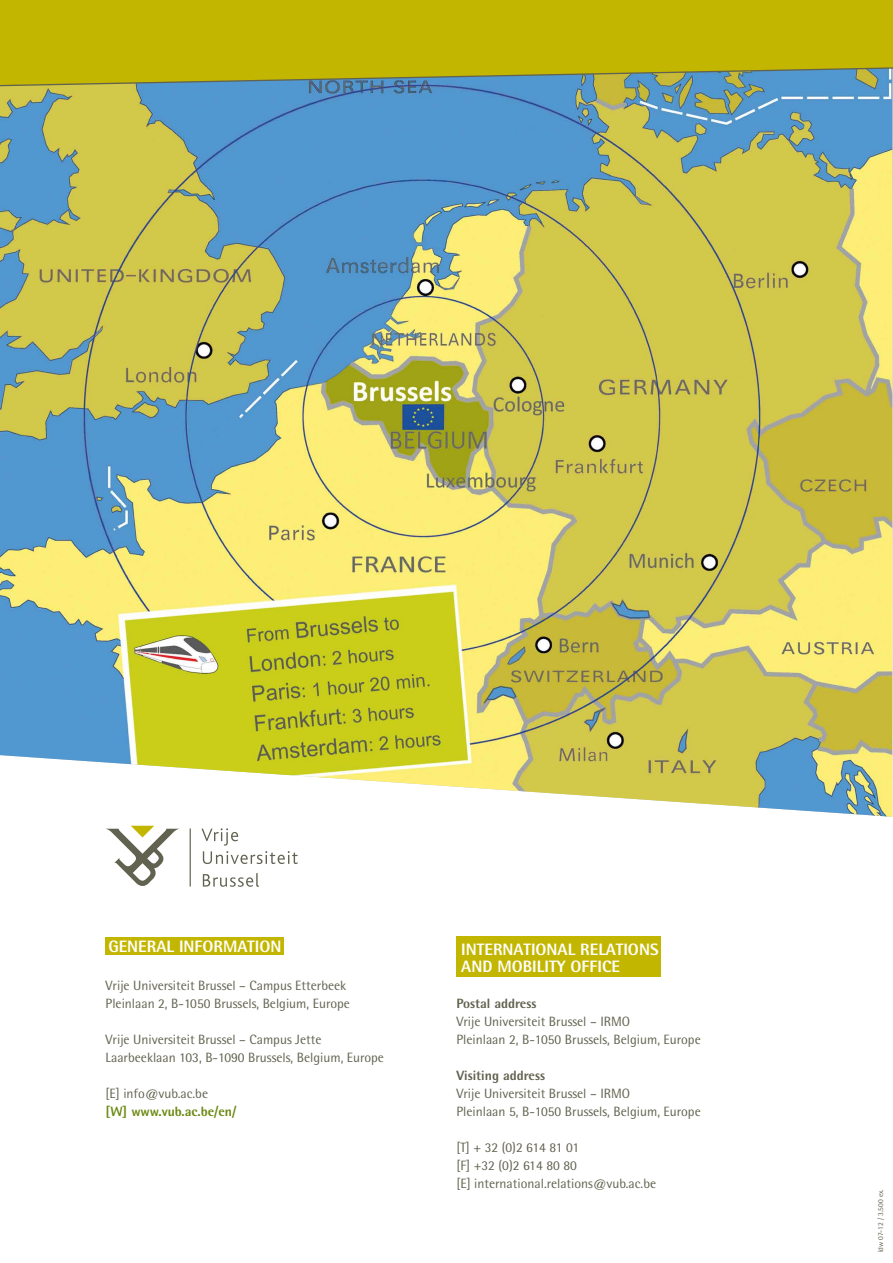
<style>
.page{position:relative;width:893px;height:1263px;background:#fff}
.page>*{position:absolute;margin:0;border:0;box-sizing:border-box;transform-origin:0 0}
.t1{font:800 16.5px/16.5px "Rotis Semi Sans";color:#fff}
.t2{font:13.5px/18px "Rotis Semi Sans";color:#626250}
.t3{font:800 13.5px "Rotis Semi Sans";color:#626250}
.t4{font:800 13.5px "Rotis Semi Sans";color:#6b8912}
.t5{font:7.5px "Rotis Semi Sans";color:#626250}
</style>
<div class="page">
<img style="left:0;top:105px;width:892px;height:712px">
<div style="left:456px;top:936px;width:204px;height:41px;background:#c3b600"></div>
<svg style="left:106px;top:826px;width:73px;height:60px"></svg>
<svg style="left:201px;top:828px;width:97px;height:36px"></svg>
<svg style="left:203px;top:873px;width:56px;height:14px"></svg>
<hr style="left:190px;top:828px;width:1px;height:58px;background:#626250">
<div style="left:106px;top:937px;width:178px;height:17px;background:#c3b600"></div>
<svg style="left:0;top:0;width:893px;height:105px;background:#abae2e"></svg>
<p class="t1" style="left:108px;top:938px;width:175px">GENERAL INFORMATION</p>
<p class="t2" style="left:106px;top:976px;width:246px">Vrije Universiteit Brussel – Campus Etterbeek<br>Pleinlaan 2, B-1050 Brussels, Belgium, Europe</p>
<p class="t2" style="left:106px;top:1030px;width:280px">Vrije Universiteit Brussel – Campus Jette<br>Laarbeeklaan 103, B-1090 Brussels, Belgium, Europe</p>
<p class="t2" style="left:106px;top:1084px;width:104px">[E] info@vub.ac.be</p>
<p class="t4" style="left:106px;top:1103px;width:132px">[W] WWW.VUB.AC.BE/EN/</p>
<p class="t1" style="left:461px;top:941px;width:196px">INTERNATIONAL RELATIONS<br>AND MOBILITY OFFICE</p>
<p class="t3" style="left:456px;top:995px;width:82px">POSTAL ADDRESS</p>
<p class="t2" style="left:456px;top:1012px;width:246px">Vrije Universiteit Brussel – IRMO<br>Pleinlaan 2, B-1050 Brussels, Belgium, Europe</p>
<p class="t3" style="left:456px;top:1067px;width:90px">VISITING ADDRESS</p>
<p class="t2" style="left:456px;top:1084px;width:246px">Vrije Universiteit Brussel – IRMO<br>Pleinlaan 5, B-1050 Brussels, Belgium, Europe</p>
<p class="t2" style="left:456px;top:1138px;width:201px">[T] + 32 (0)2 614 81 01<br>[F] +32 (0)2 614 80 80<br>[E] international.relations@vub.ac.be</p>
<p class="t5" style="left:876px;top:1252px;width:65px;rotate:-90deg">ldw 07-12 / 3.500 ex.</p>
</div>
